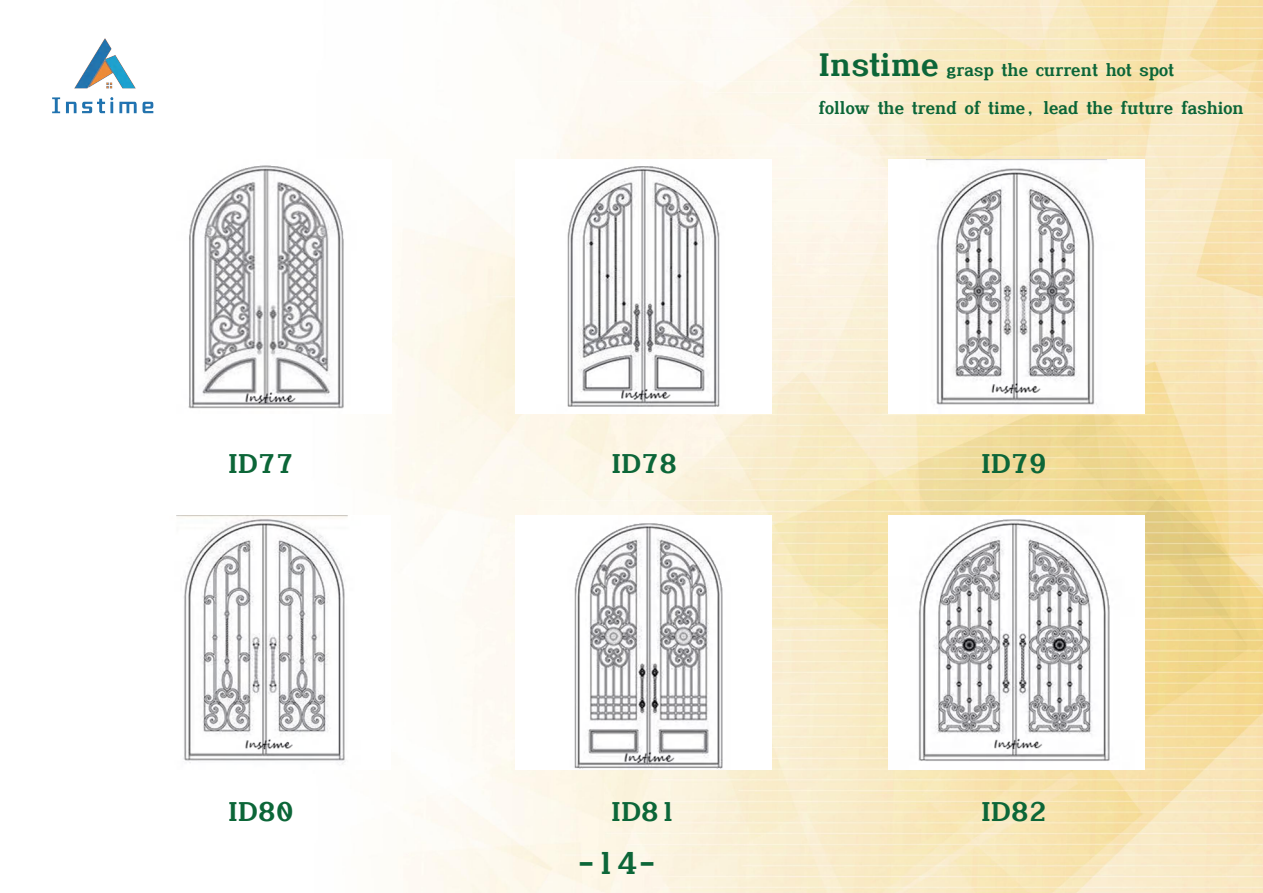
<style>
.page{position:relative;width:1263px;height:893px;background:#fff}
.page>*{position:absolute;margin:0;border:0;box-sizing:border-box;transform-origin:0 0}
.t1{font:31.5px "Cristina ES";color:#0c6638}
.t2{font:27px "Cristina ES";color:#0c6638}
.t3{font:17.25px "Cristina ES";color:#0c6638}
.s1{font-size:32.4px}
</style>
<div class="page">
<img style="left:52px;top:38px;width:102px;height:76px">
<img style="left:567px;top:165px;width:153px;height:244px">
<img style="left:573px;top:523px;width:151px;height:247px">
<img style="left:188px;top:165px;width:156px;height:248px">
<img style="left:915px;top:516px;width:198px;height:248px">
<img style="left:176px;top:516px;width:172px;height:251px">
<img style="left:924px;top:159px;width:185px;height:250px">
<p class="t3" style="left:819px;top:58px;width:357px"><span class="s1">Instime</span> grasp the current hot spot</p>
<p class="t3" style="left:819px;top:96px;width:427px">follow the trend of time, lead the future fashion</p>
<h2 class="t2" style="left:228px;top:445px;width:67px">ID77</h2>
<h2 class="t2" style="left:611px;top:445px;width:67px">ID78</h2>
<h2 class="t2" style="left:981px;top:445px;width:67px">ID79</h2>
<h2 class="t2" style="left:228px;top:793px;width:67px">ID80</h2>
<h2 class="t2" style="left:611px;top:793px;width:67px">ID81</h2>
<h2 class="t2" style="left:981px;top:793px;width:67px">ID82</h2>
<h1 class="t1" style="left:577px;top:841px;width:82px">-14-</h1>
</div>
